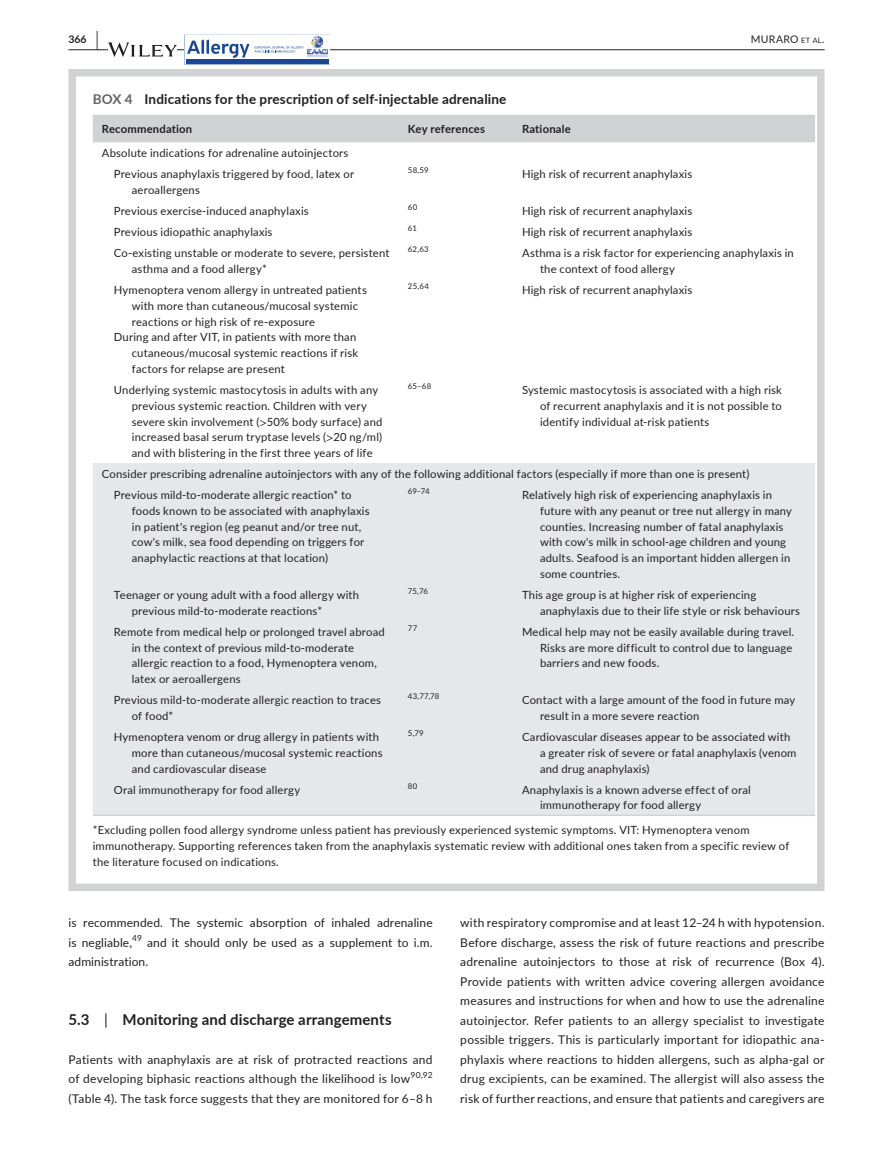
<style>
.page{position:relative;width:893px;height:1174px;background:#fff}
.page>*{position:absolute;margin:0;border:0;box-sizing:border-box;transform-origin:0 0}
.t1{font:700 15px "Lato";letter-spacing:.01em;color:#231f20}
.t2{font:700 13.5px "Lato";letter-spacing:.01em;color:#231f20}
.t3{font:12px/19.5px "Lato";letter-spacing:.01em;color:#231f20}
.t4{font:11.25px/15.8px "Lato";letter-spacing:.015em;color:#231f20}
.t5{font:700 11.25px "Lato";letter-spacing:.02em;color:#231f20}
.t6{font:10.5px "Lato";letter-spacing:.02em;color:#231f20}
.t7{font:700 10.5px "Lato";color:#231f20}
.t8{font:8.4px "Lato";color:#231f20}
.t9{font:7.8px "Lato";letter-spacing:.015em;color:#231f20}
.s1{font-size:19.5px}
.s2{font-size:7.35px}
.s3{color:#636366}
.s4{font-family:"STIX"}
.s5{font-weight:400}
</style>
<div class="page">
<hr style="left:68px;top:49px;width:756px;height:1px;background:#231f20">
<svg style="left:108px;top:42px;width:69px;height:15px"></svg>
<svg style="left:185px;top:39px;width:145px;height:26px"></svg>
<div style="left:186px;top:59px;width:142px;height:5px;background:#1b4896"></div>
<img style="left:307px;top:36px;width:22px;height:22px">
<div style="left:93px;top:115px;width:722px;height:27px;background:#d1d2d4"></div>
<div style="left:93px;top:463px;width:722px;height:351px;background:#e6e7e9"></div>
<hr style="left:93px;top:814px;width:306px;height:2px;background:#d1d2d4">
<hr style="left:399px;top:814px;width:114px;height:2px;background:#d1d2d4">
<hr style="left:513px;top:814px;width:302px;height:2px;background:#d1d2d4">
<div style="left:68px;top:69px;width:756px;height:822px;border:8px solid #d1d2d4"></div>
<p class="t7" style="left:68px;top:31px;width:31px">366 <span class="s1">|</span></p>
<p class="t6" style="left:751px;top:31px;width:75px">MURARO <span class="s2">et al</span>.</p>
<p class="t2" style="left:93px;top:89px;width:415px"><span class="s3">BOX 4</span> Indications for the prescription of self-injectable adrenaline</p>
<p class="t5" style="left:102px;top:121px;width:92px">Recommendation</p>
<p class="t5" style="left:408px;top:121px;width:79px">Key references</p>
<p class="t5" style="left:522px;top:121px;width:50px">Rationale</p>
<p class="t4" style="left:114px;top:142px;width:242px;line-height:21px;text-indent:-12px">Absolute indications for adrenaline autoinjectors<br>Previous anaphylaxis triggered by food, latex or</p>
<p class="t4" style="left:132px;top:182px;width:70px">aeroallergens</p>
<p class="t9" style="left:408px;top:165px;width:22px">58,59</p>
<p class="t4" style="left:522px;top:166px;width:172px">High risk of recurrent anaphylaxis</p>
<p class="t4" style="left:114px;top:203px;width:196px">Previous exercise-induced anaphylaxis</p>
<p class="t9" style="left:408px;top:202px;width:11px">60</p>
<p class="t4" style="left:522px;top:203px;width:172px">High risk of recurrent anaphylaxis</p>
<p class="t4" style="left:114px;top:224px;width:160px">Previous idiopathic anaphylaxis</p>
<p class="t9" style="left:408px;top:223px;width:10px">61</p>
<p class="t4" style="left:522px;top:224px;width:172px">High risk of recurrent anaphylaxis</p>
<p class="t4" style="left:132px;top:245px;width:259px;text-indent:-18px">Co-existing unstable or moderate to severe, persistent asthma and a food allergy*</p>
<p class="t9" style="left:408px;top:244px;width:22px">62,63</p>
<p class="t4" style="left:540px;top:245px;width:255px;text-indent:-18px">Asthma is a risk factor for experiencing anaphylaxis in the context of food allergy</p>
<p class="t4" style="left:114px;top:282px;width:255px">Hymenoptera venom allergy in untreated patients</p>
<p class="t4" style="left:132px;top:297px;width:228px">with more than cutaneous/mucosal systemic</p>
<p class="t4" style="left:132px;top:313px;width:185px">reactions or high risk of re-exposure</p>
<p class="t4" style="left:114px;top:329px;width:244px">During and after VIT, in patients with more than</p>
<p class="t4" style="left:132px;top:345px;width:228px">cutaneous/mucosal systemic reactions if risk</p>
<p class="t4" style="left:132px;top:360px;width:155px">factors for relapse are present</p>
<p class="t9" style="left:408px;top:281px;width:22px">25,64</p>
<p class="t4" style="left:522px;top:282px;width:172px">High risk of recurrent anaphylaxis</p>
<p class="t4" style="left:132px;top:381px;width:252px;text-indent:-18px">Underlying systemic mastocytosis in adults with any previous systemic reaction. Children with very severe skin involvement (<span class="s4">&gt;</span>50% body surface) and increased basal serum tryptase levels (<span class="s4">&gt;</span>20 ng/ml) and with blistering in the first three years of life</p>
<p class="t9" style="left:408px;top:380px;width:25px">65–68</p>
<p class="t4" style="left:540px;top:381px;width:243px;text-align:justify;text-indent:-18px">Systemic mastocytosis is associated with a high risk of recurrent anaphylaxis and it is not possible to identify individual at-risk patients</p>
<p class="t4" style="left:114px;top:463px;width:637px;line-height:21px;text-indent:-12px">Consider prescribing adrenaline autoinjectors with any of the following additional factors (especially if more than one is present)<br>Previous mild-to-moderate allergic reaction* to</p>
<p class="t4" style="left:132px;top:502px;width:239px">foods known to be associated with anaphylaxis in patient's region (eg peanut and/or tree nut, cow's milk, sea food depending on triggers for anaphylactic reactions at that location)</p>
<p class="t9" style="left:408px;top:486px;width:23px">69–74</p>
<p class="t4" style="left:540px;top:487px;width:253px;text-indent:-18px">Relatively high risk of experiencing anaphylaxis in future with any peanut or tree nut allergy in many counties. Increasing number of fatal anaphylaxis with cow's milk in school-age children and young adults. Seafood is an important hidden allergen in some countries.</p>
<p class="t4" style="left:132px;top:586px;width:229px;text-indent:-18px">Teenager or young adult with a food allergy with previous mild-to-moderate reactions*</p>
<p class="t9" style="left:408px;top:585px;width:21px">75,76</p>
<p class="t4" style="left:540px;top:586px;width:262px;text-indent:-18px">This age group is at higher risk of experiencing anaphylaxis due to their life style or risk behaviours</p>
<p class="t4" style="left:132px;top:623px;width:255px;text-indent:-18px">Remote from medical help or prolonged travel abroad in the context of previous mild-to-moderate allergic reaction to a food, Hymenoptera venom, latex or aeroallergens</p>
<p class="t9" style="left:408px;top:622px;width:11px">77</p>
<p class="t4" style="left:540px;top:623px;width:256px;text-indent:-18px">Medical help may not be easily available during travel.<br>Risks are more difficult to control due to language barriers and new foods.</p>
<p class="t4" style="left:132px;top:691px;width:251px;text-indent:-18px">Previous mild-to-moderate allergic reaction to traces of food*</p>
<p class="t9" style="left:408px;top:690px;width:33px">43,77,78</p>
<p class="t4" style="left:540px;top:691px;width:257px;text-indent:-18px">Contact with a large amount of the food in future may result in a more severe reaction</p>
<p class="t4" style="left:132px;top:728px;width:252px;text-indent:-18px">Hymenoptera venom or drug allergy in patients with more than cutaneous/mucosal systemic reactions and cardiovascular disease</p>
<p class="t9" style="left:408px;top:727px;width:17px">5,79</p>
<p class="t4" style="left:540px;top:728px;width:258px;text-indent:-18px">Cardiovascular diseases appear to be associated with a greater risk of severe or fatal anaphylaxis (venom and drug anaphylaxis)</p>
<p class="t4" style="left:114px;top:781px;width:188px">Oral immunotherapy for food allergy</p>
<p class="t9" style="left:408px;top:780px;width:11px">80</p>
<p class="t4" style="left:540px;top:781px;width:212px;text-indent:-18px">Anaphylaxis is a known adverse effect of oral immunotherapy for food allergy</p>
<p class="t4" style="left:93px;top:821px;width:698px">*Excluding pollen food allergy syndrome unless patient has previously experienced systemic symptoms. VIT: Hymenoptera venom immunotherapy. Supporting references taken from the anaphylaxis systematic review with additional ones taken from a specific review of the literature focused on indications.</p>
<p class="t3" style="left:68px;top:912px;width:366px">is recommended. The systemic absorption of inhaled adrenaline is negliable,</p>
<p class="t8" style="left:132px;top:932px;width:11px">49</p>
<p class="t3" style="left:68px;top:932px;width:366px;text-indent:79px">and it should only be used as a supplement to i.m. administration.</p>
<h1 class="t1" style="left:68px;top:1008px;width:325px">5.3 <span class="s5">|</span> Monitoring and discharge arrangements</h1>
<p class="t3" style="left:68px;top:1049px;width:366px;text-align:justify">Patients with anaphylaxis are at risk of protracted reactions and of developing biphasic reactions although the likelihood is low<sup>90,92 </sup>(Table 4). The task force suggests that they are monitored for 6–8 h</p>
<p class="t3" style="left:460px;top:912px;width:366px;text-align:justify">with respiratory compromise and at least 12–24 h with hypotension.<br>Before discharge, assess the risk of future reactions and prescribe adrenaline autoinjectors to those at risk of recurrence (Box 4).<br>Provide patients with written advice covering allergen avoidance measures and instructions for when and how to use the adrenaline autoinjector. Refer patients to an allergy specialist to investigate possible triggers. This is particularly important for idiopathic ana&shy;phylaxis where reactions to hidden allergens, such as alpha-gal or drug excipients, can be examined. The allergist will also assess the risk of further reactions, and ensure that patients and caregivers are</p>
</div>
